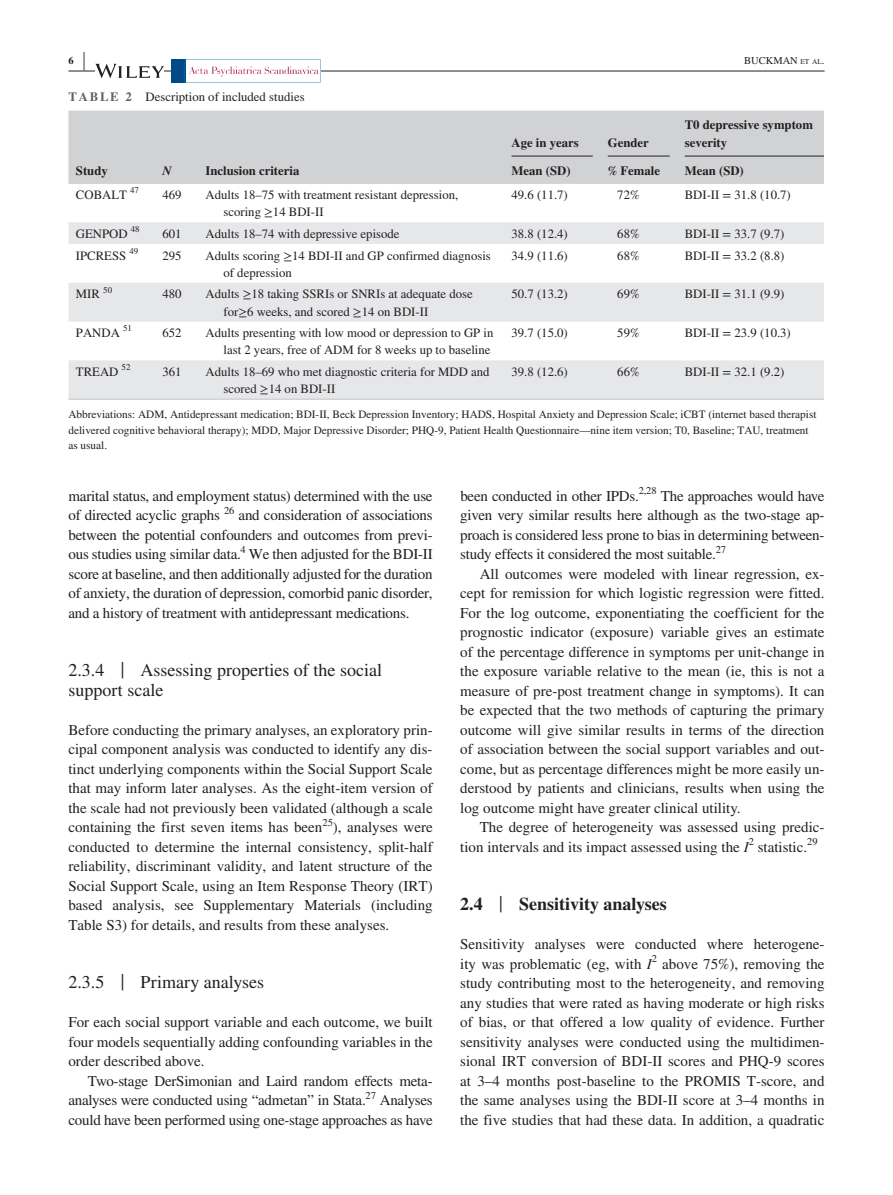
<style>
.page{position:relative;width:893px;height:1195px;background:#fff}
.page>*{position:absolute;margin:0;border:0;box-sizing:border-box;transform-origin:0 0}
.t1{font:700 25.95px "STIX";color:#231f20;scale:.36 1}
.t2{font:18px/19.5px "STIX";color:#231f20}
.t3{font:700 18px "STIX";color:#231f20}
.t4{font:15px/19.5px "STIX";color:#231f20;text-align:justify}
.t5{font:12.75px/17.2px "STIX";color:#231f20}
.t6{font:700 12.75px/17.2px "STIX";color:#231f20}
.t7{font:italic 700 12.75px "STIX";color:#231f20}
.t8{font:11.25px/15.8px "STIX";color:#231f20}
.t9{font:10.5px "STIX";letter-spacing:-.015em;color:#231f20}
.t10{font:10.5px "STIX";color:#231f20}
.t11{font:700 10.5px "STIX";color:#231f20}
.t12{font:8.85px "STIX";color:#231f20}
.s1{font-size:7.35px}
.s2{font-weight:700;color:#636366}
.s3{font-size:23.7px}
.s4{font-style:italic}
.s5{font-weight:400;font-size:23.7px}
</style>
<div class="page">
<hr style="left:68px;top:71px;width:756px;height:1px;background:#231f20">
<svg style="left:95px;top:64px;width:69px;height:14px"></svg>
<div style="left:172px;top:59px;width:14px;height:24px;background:#004a87"></div>
<svg style="left:185px;top:59px;width:136px;height:24px"></svg>
<div style="left:68px;top:111px;width:756px;height:73px;background:#d1d2d4"></div>
<svg style="left:68px;top:222px;width:756px;height:176px;fill:#e6e7e9"></svg>
<hr style="left:68px;top:398px;width:87px;height:2px;background:#d1d2d4">
<hr style="left:155px;top:398px;width:43px;height:2px;background:#d1d2d4">
<hr style="left:198px;top:398px;width:306px;height:2px;background:#d1d2d4">
<hr style="left:504px;top:398px;width:96px;height:2px;background:#d1d2d4">
<hr style="left:600px;top:398px;width:77px;height:2px;background:#d1d2d4">
<hr style="left:677px;top:398px;width:216px;height:2px;background:#d1d2d4">
<hr style="left:512px;top:156px;width:81px;height:1px;background:#231f20">
<hr style="left:608px;top:156px;width:62px;height:1px;background:#231f20">
<hr style="left:685px;top:156px;width:141px;height:1px;background:#231f20">
<div style="left:824px;top:101px;width:69px;height:307px;background:#fff"></div>
<p class="t11" style="left:68px;top:54px;width:7px">6</p>
<h1 class="t1" style="left:83px;top:46px;width:7px">|</h1>
<p class="t10" style="left:744px;top:53px;width:82px">BUCKMAN <span class="s1">et al</span>.</p>
<p class="t5" style="left:68px;top:89px;width:238px"><span class="s2">TABLE 2</span> Description of included studies</p>
<p class="t6" style="left:76px;top:162px;width:33px">Study</p>
<p class="t7" style="left:162px;top:162px;width:11px">N</p>
<p class="t6" style="left:205px;top:162px;width:95px">Inclusion criteria</p>
<p class="t6" style="left:512px;top:134px;width:69px">Age in years</p>
<p class="t6" style="left:608px;top:134px;width:43px">Gender</p>
<p class="t6" style="left:685px;top:116px;width:130px">T0 depressive symptom severity</p>
<p class="t6" style="left:512px;top:162px;width:61px">Mean (SD)</p>
<p class="t6" style="left:608px;top:162px;width:54px">% Female</p>
<p class="t6" style="left:685px;top:162px;width:61px">Mean (SD)</p>
<p class="t12" style="left:130px;top:184px;width:10px">47</p>
<p class="t5" style="left:76px;top:187px;width:53px">COBALT</p>
<p class="t5" style="left:162px;top:187px;width:21px">469</p>
<p class="t5" style="left:223px;top:187px;width:236px;text-indent:-18px">Adults 18–75 with treatment resistant depression, scoring ≥14 BDI-II</p>
<p class="t5" style="left:511px;top:187px;width:58px">49.6 (11.7)</p>
<p class="t5" style="left:617px;top:187px;width:24px">72%</p>
<p class="t5" style="left:685px;top:187px;width:108px">BDI-II = 31.8 (10.7)</p>
<p class="t12" style="left:131px;top:223px;width:10px">48</p>
<p class="t5" style="left:162px;top:226px;width:21px">601</p>
<p class="t5" style="left:205px;top:226px;width:196px">Adults 18–74 with depressive episode</p>
<p class="t5" style="left:511px;top:226px;width:58px">38.8 (12.4)</p>
<p class="t5" style="left:617px;top:226px;width:24px">68%</p>
<p class="t5" style="left:685px;top:226px;width:101px">BDI-II = 33.7 (9.7)</p>
<p class="t5" style="left:76px;top:226px;width:53px">GENPOD</p>
<p class="t12" style="left:129px;top:245px;width:10px">49</p>
<p class="t5" style="left:162px;top:247px;width:21px">295</p>
<p class="t5" style="left:223px;top:247px;width:269px;text-indent:-18px">Adults scoring ≥14 BDI-II and GP confirmed diagnosis of depression</p>
<p class="t5" style="left:511px;top:247px;width:58px">34.9 (11.6)</p>
<p class="t5" style="left:617px;top:247px;width:24px">68%</p>
<p class="t5" style="left:685px;top:247px;width:101px">BDI-II = 33.2 (8.8)</p>
<p class="t5" style="left:76px;top:247px;width:52px">IPCRESS</p>
<p class="t12" style="left:103px;top:283px;width:10px">50</p>
<p class="t5" style="left:76px;top:286px;width:26px">MIR</p>
<p class="t5" style="left:162px;top:286px;width:21px">480</p>
<p class="t5" style="left:223px;top:286px;width:251px;text-indent:-18px">Adults ≥18 taking SSRIs or SNRIs at adequate dose for≥6 weeks, and scored ≥14 on BDI-II</p>
<p class="t5" style="left:511px;top:286px;width:58px">50.7 (13.2)</p>
<p class="t5" style="left:617px;top:286px;width:24px">69%</p>
<p class="t5" style="left:685px;top:286px;width:101px">BDI-II = 31.1 (9.9)</p>
<p class="t12" style="left:123px;top:322px;width:10px">51</p>
<p class="t5" style="left:162px;top:325px;width:21px">652</p>
<p class="t5" style="left:205px;top:325px;width:289px;text-align:right">Adults presenting with low mood or depression to GP in last 2 years, free of ADM for 8 weeks up to baseline</p>
<p class="t5" style="left:511px;top:325px;width:58px">39.7 (15.0)</p>
<p class="t5" style="left:617px;top:325px;width:24px">59%</p>
<p class="t5" style="left:685px;top:325px;width:108px">BDI-II = 23.9 (10.3)</p>
<p class="t5" style="left:76px;top:325px;width:45px">PANDA</p>
<p class="t12" style="left:122px;top:361px;width:10px">52</p>
<p class="t5" style="left:162px;top:364px;width:21px">361</p>
<p class="t5" style="left:223px;top:364px;width:268px;text-indent:-18px">Adults 18–69 who met diagnostic criteria for MDD and scored ≥14 on BDI-II</p>
<p class="t5" style="left:511px;top:364px;width:58px">39.8 (12.6)</p>
<p class="t5" style="left:617px;top:364px;width:24px">66%</p>
<p class="t5" style="left:685px;top:364px;width:101px">BDI-II = 32.1 (9.2)</p>
<p class="t8" style="left:68px;top:407px;width:750px">Abbreviations: ADM, Antidepressant medication; BDI-II, Beck Depression Inventory; HADS, Hospital Anxiety and Depression Scale; iCBT (internet based therapist delivered cognitive behavioral therapy); MDD, Major Depressive Disorder; PHQ-9, Patient Health Questionnaire—nine item version; T0, Baseline; TAU, treatment as usual.</p>
<p class="t5" style="left:76px;top:364px;width:44px">TREAD</p>
<p class="t4" style="left:68px;top:487px;width:366px">marital status, and employment status) determined with the use of directed acyclic graphs</p>
<p class="t9" style="left:224px;top:503px;width:12px">26</p>
<p class="t4" style="left:68px;top:507px;width:366px;text-indent:170px">and consideration of associations between the potential confounders and outcomes from previ&shy;ous studies using similar data.</p>
<p class="t9" style="left:241px;top:542px;width:7px">4</p>
<p class="t4" style="left:68px;top:546px;width:366px;text-indent:180px">We then adjusted for the BDI-II score at baseline, and then additionally adjusted for the duration of anxiety, the duration of depression, comorbid panic disorder, and a history of treatment with antidepressant medications.</p>
<p class="t2" style="left:68px;top:662px;width:315px">2.3.4 <span class="s3">|</span> Assessing properties of the social support scale</p>
<p class="t4" style="left:68px;top:721px;width:366px">Before conducting the primary analyses, an exploratory prin&shy;cipal component analysis was conducted to identify any dis&shy;tinct underlying components within the Social Support Scale that may inform later analyses. As the eight-item version of the scale had not previously been validated (although a scale containing the first seven items has been</p>
<p class="t9" style="left:322px;top:815px;width:12px">25</p>
<p class="t4" style="left:68px;top:819px;width:366px;text-indent:264px">), analyses were conducted to determine the internal consistency, split-half reliability, discriminant validity, and latent structure of the Social Support Scale, using an Item Response Theory (IRT) based analysis, see Supplementary Materials (including Table S3) for details, and results from these analyses.</p>
<p class="t2" style="left:68px;top:974px;width:197px">2.3.5 <span class="s3">|</span> Primary analyses</p>
<p class="t4" style="left:68px;top:1014px;width:366px">For each social support variable and each outcome, we built four models sequentially adding confounding variables in the order described above.</p>
<p class="t4" style="left:68px;top:1072px;width:366px;text-indent:19px">Two-stage DerSimonian and Laird random effects meta&shy;analyses were conducted using “admetan” in Stata.</p>
<p class="t9" style="left:366px;top:1088px;width:12px">27</p>
<p class="t4" style="left:68px;top:1092px;width:366px;text-align:right">Analyses<br>could have been performed using one-stage approaches as have</p>
<p class="t4" style="left:460px;top:487px;width:180px">been conducted in other IPDs.</p>
<p class="t9" style="left:639px;top:483px;width:19px">2,28</p>
<p class="t4" style="left:460px;top:487px;width:366px;text-indent:201px">The approaches would have given very similar results here although as the two-stage ap&shy;proach is considered less prone to bias in determining between&shy;study effects it considered the most suitable.</p>
<p class="t9" style="left:716px;top:542px;width:12px">27</p>
<p class="t4" style="left:460px;top:565px;width:366px;text-indent:20px">All outcomes were modeled with linear regression, ex&shy;cept for remission for which logistic regression were fitted.<br>For the log outcome, exponentiating the coefficient for the prognostic indicator (exposure) variable gives an estimate of the percentage difference in symptoms per unit-change in the exposure variable relative to the mean (ie, this is not a measure of pre-post treatment change in symptoms). It can be expected that the two methods of capturing the primary outcome will give similar results in terms of the direction of association between the social support variables and out&shy;come, but as percentage differences might be more easily un&shy;derstood by patients and clinicians, results when using the log outcome might have greater clinical utility.</p>
<p class="t4" style="left:460px;top:819px;width:366px;text-indent:20px">The degree of heterogeneity was assessed using predic&shy;tion intervals and its impact assessed using the <span class="s4">I</span></p>
<p class="t9" style="left:749px;top:834px;width:7px">2</p>
<p class="t4" style="left:758px;top:838px;width:51px">statistic.</p>
<p class="t9" style="left:807px;top:834px;width:12px">29</p>
<p class="t3" style="left:460px;top:894px;width:208px">2.4 <span class="s5">|</span> Sensitivity analyses</p>
<p class="t4" style="left:460px;top:936px;width:366px">Sensitivity analyses were conducted where heterogene&shy;ity was problematic (eg, with <span class="s4">I</span></p>
<p class="t9" style="left:652px;top:951px;width:7px">2</p>
<p class="t4" style="left:460px;top:955px;width:366px;text-indent:202px">above 75%), removing the study contributing most to the heterogeneity, and removing any studies that were rated as having moderate or high risks of bias, or that offered a low quality of evidence. Further sensitivity analyses were conducted using the multidimen&shy;sional IRT conversion of BDI-II scores and PHQ-9 scores at 3–4 months post-baseline to the PROMIS T-score, and the same analyses using the BDI-II score at 3–4 months in the five studies that had these data. In addition, a quadratic</p>
</div>
